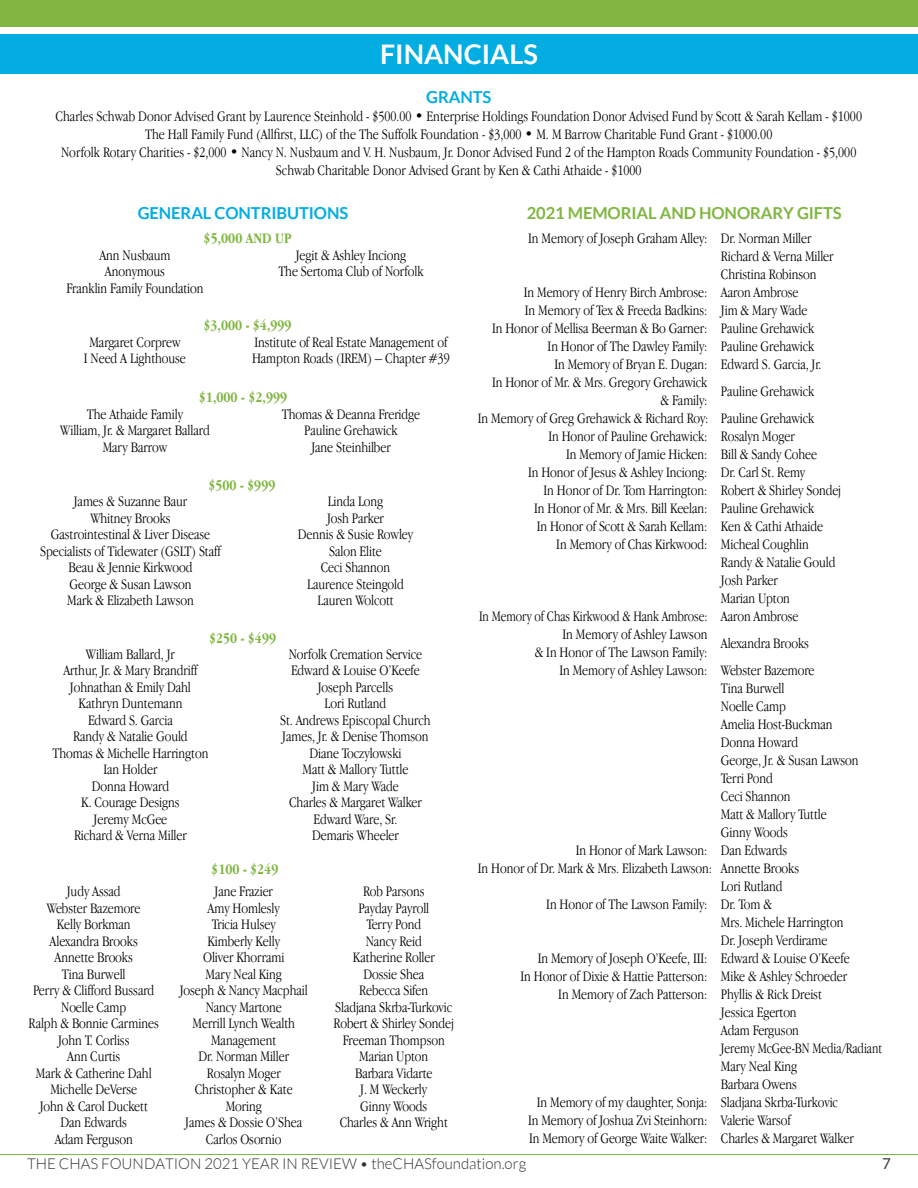
<style>
.page{position:relative;width:918px;height:1188px;background:#fff}
.page>*{position:absolute;margin:0;border:0;box-sizing:border-box;transform-origin:0 0}
.t1{font:700 27px "Lato";color:#fff}
.t2{font:700 16.5px "Lato";letter-spacing:-.005em;color:#80b641}
.t3{font:700 16.5px "Lato";letter-spacing:-.005em;color:#03ade1}
.t4{font:300 condensed 15px/16.5px "Garamond IT Cby BT";letter-spacing:-.005em;color:#000;text-align:center}
.t5{font:300 condensed 15px "Garamond IT Cby BT";letter-spacing:-.005em;color:#000;scale:.95 1}
.t6{font:700 condensed 15px "Garamond IT Cby BT";color:#80b641}
.t7{font:300 15px "Lato";color:#343433}
.t8{font:15px "Lato";color:#343433}
</style>
<div class="page">
<hr style="left:0;top:1154px;width:918px;height:1px;background:#80b641">
<div style="left:0;top:0;width:918px;height:27px;background:#80b641"></div>
<div style="left:0;top:34px;width:27px;height:40px;background:#03ade1"></div>
<div style="left:27px;top:34px;width:891px;height:40px;background:#03ade1"></div>
<h1 class="t1" style="left:380px;top:39px;width:159px">FINANCIALS</h1>
<p class="t3" style="left:426px;top:87px;width:67px">GRANTS</p>
<p class="t4" style="left:55px;top:107px;width:808px;line-height:18px">Charles Schwab Donor Advised Grant by Laurence Steinhold - $500.00 • Enterprise Holdings Foundation Donor Advised Fund by Scott &amp; Sarah Kellam - $1000<br>The Hall Family Fund (Allfirst, LLC) of the The Suffolk Foundation - $3,000 • M. M Barrow Charitable Fund Grant - $1000.00<br>Norfolk Rotary Charities - $2,000 • Nancy N. Nusbaum and V. H. Nusbaum, Jr. Donor Advised Fund 2 of the Hampton Roads Community Foundation - $5,000<br>Schwab Charitable Donor Advised Grant by Ken &amp; Cathi Athaide - $1000</p>
<p class="t3" style="left:138px;top:204px;width:212px">GENERAL CONTRIBUTIONS</p>
<p class="t6" style="left:204px;top:230px;width:89px">$5,000 AND UP</p>
<p class="t4" style="left:66px;top:247px;width:139px">Ann Nusbaum<br>Anonymous<br>Franklin Family Foundation</p>
<p class="t4" style="left:278px;top:247px;width:147px">Jegit &amp; Ashley Inciong<br>The Sertoma Club of Norfolk</p>
<p class="t6" style="left:203px;top:317px;width:90px">$3,000 - $4,999</p>
<p class="t4" style="left:84px;top:334px;width:104px">Margaret Corprew<br>I Need A Lighthouse</p>
<p class="t4" style="left:252px;top:334px;width:199px;text-align:left">Institute of Real Estate Management of<br>Hampton Roads (IREM) – Chapter #39</p>
<p class="t6" style="left:199px;top:389px;width:90px">$1,000 - $2,999</p>
<p class="t4" style="left:60px;top:406px;width:151px">The Athaide Family<br>William, Jr. &amp; Margaret Ballard<br>Mary Barrow</p>
<p class="t4" style="left:282px;top:406px;width:140px">Thomas &amp; Deanna Freridge<br>Pauline Grehawick<br>Jane Steinhilber</p>
<p class="t6" style="left:208px;top:477px;width:69px">$500 - $999</p>
<p class="t4" style="left:40px;top:493px;width:182px">James &amp; Suzanne Baur<br>Whitney Brooks<br>Gastrointestinal &amp; Liver Disease<br>Specialists of Tidewater (GSLT) Staff<br>Beau &amp; Jennie Kirkwood<br>George &amp; Susan Lawson<br>Mark &amp; Elizabeth Lawson</p>
<p class="t4" style="left:298px;top:493px;width:117px">Linda Long<br>Josh Parker<br>Dennis &amp; Susie Rowley<br>Salon Elite<br>Ceci Shannon<br>Laurence Steingold<br>Lauren Wolcott</p>
<p class="t6" style="left:209px;top:630px;width:69px">$250 - $499</p>
<p class="t4" style="left:52px;top:646px;width:157px">William Ballard, Jr<br>Arthur, Jr. &amp; Mary Brandriff<br>Johnathan &amp; Emily Dahl<br>Kathryn Duntemann<br>Edward S. Garcia<br>Randy &amp; Natalie Gould<br>Thomas &amp; Michelle Harrington<br>Ian Holder<br>Donna Howard<br>K. Courage Designs<br>Jeremy McGee<br>Richard &amp; Verna Miller</p>
<p class="t4" style="left:280px;top:646px;width:152px">Norfolk Cremation Service<br>Edward &amp; Louise O’Keefe<br>Joseph Parcells<br>Lori Rutland<br>St. Andrews Episcopal Church<br>James, Jr. &amp; Denise Thomson<br>Diane Toczylowski<br>Matt &amp; Mallory Tuttle<br>Jim &amp; Mary Wade<br>Charles &amp; Margaret Walker<br>Edward Ware, Sr.<br>Demaris Wheeler</p>
<p class="t6" style="left:211px;top:861px;width:69px">$100 - $249</p>
<p class="t4" style="left:29px;top:883px;width:132px">Judy Assad<br>Webster Bazemore<br>Kelly Borkman<br>Alexandra Brooks<br>Annette Brooks<br>Tina Burwell<br>Perry &amp; Clifford Bussard<br>Noelle Camp<br>Ralph &amp; Bonnie Carmines<br>John T. Corliss<br>Ann Curtis<br>Mark &amp; Catherine Dahl<br>Michelle DeVerse<br>John &amp; Carol Duckett<br>Dan Edwards<br>Adam Ferguson</p>
<p class="t4" style="left:180px;top:883px;width:130px">Jane Frazier<br>Amy Homlesly<br>Tricia Hulsey<br>Kimberly Kelly<br>Oliver Khorrami<br>Mary Neal King<br>Joseph &amp; Nancy Macphail<br>Nancy Martone<br>Merrill Lynch Wealth<br>Management<br>Dr. Norman Miller<br>Rosalyn Moger<br>Christopher &amp; Kate<br>Moring<br>James &amp; Dossie O’Shea<br>Carlos Osornio</p>
<p class="t4" style="left:334px;top:883px;width:122px">Rob Parsons<br>Payday Payroll<br>Terry Pond<br>Nancy Reid<br>Katherine Roller<br>Dossie Shea<br>Rebecca Sifen<br>Sladjana Skrba-Turkovic<br>Robert &amp; Shirley Sondej<br>Freeman Thompson<br>Marian Upton<br>Barbara Vidarte<br>J. M Weckerly<br>Ginny Woods<br>Charles &amp; Ann Wright</p>
<p class="t2" style="left:527px;top:204px;width:316px">2021 MEMORIAL AND HONORARY GIFTS</p>
<p class="t4" style="left:528px;top:230px;width:285px">In Memory of Joseph Graham Alley: Dr. Norman Miller</p>
<p class="t4" style="left:721px;top:248px;width:114px">Richard &amp; Verna Miller</p>
<p class="t4" style="left:721px;top:266px;width:97px">Christina Robinson</p>
<p class="t4" style="left:524px;top:284px;width:276px">In Memory of Henry Birch Ambrose: Aaron Ambrose</p>
<p class="t4" style="left:525px;top:302px;width:284px">In Memory of Tex &amp; Freeda Badkins: Jim &amp; Mary Wade</p>
<p class="t4" style="left:492px;top:320px;width:324px">In Honor of Mellisa Beerman &amp; Bo Garner: Pauline Grehawick</p>
<p class="t4" style="left:548px;top:338px;width:268px">In Honor of The Dawley Family: Pauline Grehawick</p>
<p class="t4" style="left:554px;top:356px;width:269px">In Memory of Bryan E. Dugan: Edward S. Garcia, Jr.</p>
<p class="t4" style="left:492px;top:374px;width:217px">In Honor of Mr. &amp; Mrs. Gregory Grehawick</p>
<p class="t4" style="left:660px;top:392px;width:49px">&amp; Family:</p>
<p class="t4" style="left:478px;top:378px;width:338px;line-height:27px;text-align:right">Pauline Grehawick<br>In Memory of Greg Grehawick &amp; Richard Roy: Pauline Grehawick</p>
<p class="t4" style="left:548px;top:428px;width:248px">In Honor of Pauline Grehawick: Rosalyn Moger</p>
<p class="t4" style="left:566px;top:446px;width:253px">In Memory of Jamie Hicken: Bill &amp; Sandy Cohee</p>
<p class="t4" style="left:528px;top:464px;width:279px">In Honor of Jesus &amp; Ashley Inciong: Dr. Carl St. Remy</p>
<p class="t4" style="left:544px;top:482px;width:299px">In Honor of Dr. Tom Harrington: Robert &amp; Shirley Sondej</p>
<p class="t4" style="left:534px;top:500px;width:282px">In Honor of Mr. &amp; Mrs. Bill Keelan: Pauline Grehawick</p>
<p class="t4" style="left:537px;top:518px;width:288px">In Honor of Scott &amp; Sarah Kellam: Ken &amp; Cathi Athaide</p>
<p class="t4" style="left:556px;top:536px;width:254px">In Memory of Chas Kirkwood: Micheal Coughlin</p>
<p class="t4" style="left:721px;top:554px;width:116px">Randy &amp; Natalie Gould</p>
<p class="t4" style="left:721px;top:572px;width:58px">Josh Parker</p>
<p class="t4" style="left:721px;top:590px;width:71px">Marian Upton</p>
<p class="t5" style="left:479px;top:608px;width:338px">In Memory of Chas Kirkwood &amp; Hank Ambrose: Aaron Ambrose</p>
<p class="t4" style="left:563px;top:626px;width:146px">In Memory of Ashley Lawson</p>
<p class="t4" style="left:535px;top:644px;width:174px">&amp; In Honor of The Lawson Family:</p>
<p class="t4" style="left:559px;top:630px;width:257px;line-height:27px;text-align:left;text-indent:161px">Alexandra Brooks<br>In Memory of Ashley Lawson: Webster Bazemore</p>
<p class="t4" style="left:721px;top:680px;width:65px">Tina Burwell</p>
<p class="t4" style="left:721px;top:698px;width:67px">Noelle Camp</p>
<p class="t4" style="left:721px;top:716px;width:113px">Amelia Host-Buckman</p>
<p class="t4" style="left:721px;top:734px;width:79px">Donna Howard</p>
<p class="t4" style="left:721px;top:752px;width:139px">George, Jr. &amp; Susan Lawson</p>
<p class="t4" style="left:721px;top:770px;width:53px">Terri Pond</p>
<p class="t4" style="left:721px;top:788px;width:71px">Ceci Shannon</p>
<p class="t4" style="left:721px;top:806px;width:107px">Matt &amp; Mallory Tuttle</p>
<p class="t4" style="left:721px;top:824px;width:69px">Ginny Woods</p>
<p class="t4" style="left:576px;top:842px;width:213px">In Honor of Mark Lawson: Dan Edwards</p>
<p class="t4" style="left:478px;top:860px;width:323px">In Honor of Dr. Mark &amp; Mrs. Elizabeth Lawson: Annette Brooks</p>
<p class="t4" style="left:721px;top:878px;width:63px">Lori Rutland</p>
<p class="t4" style="left:546px;top:896px;width:227px">In Honor of The Lawson Family: Dr. Tom &amp;</p>
<p class="t4" style="left:721px;top:914px;width:124px">Mrs. Michele Harrington</p>
<p class="t4" style="left:721px;top:932px;width:108px">Dr. Joseph Verdirame</p>
<p class="t4" style="left:538px;top:950px;width:314px">In Memory of Joseph O’Keefe, III: Edward &amp; Louise O’Keefe</p>
<p class="t4" style="left:520px;top:968px;width:328px">In Honor of Dixie &amp; Hattie Patterson: Mike &amp; Ashley Schroeder</p>
<p class="t4" style="left:558px;top:986px;width:265px">In Memory of Zach Patterson: Phyllis &amp; Rick Dreist</p>
<p class="t4" style="left:721px;top:1004px;width:77px">Jessica Egerton</p>
<p class="t4" style="left:721px;top:1022px;width:80px">Adam Ferguson</p>
<p class="t5" style="left:721px;top:1040px;width:171px">Jeremy McGee-BN Media/Radiant</p>
<p class="t4" style="left:721px;top:1058px;width:78px">Mary Neal King</p>
<p class="t4" style="left:721px;top:1076px;width:78px">Barbara Owens</p>
<p class="t4" style="left:537px;top:1094px;width:303px">In Memory of my daughter, Sonja: Sladjana Skrba-Turkovic</p>
<p class="t4" style="left:528px;top:1112px;width:264px">In Memory of Joshua Zvi Steinhorn: Valerie Warsof</p>
<p class="t4" style="left:529px;top:1130px;width:326px">In Memory of George Waite Walker: Charles &amp; Margaret Walker</p>
<p class="t7" style="left:27px;top:1156px;width:501px">THE CHAS FOUNDATION 2021 YEAR IN REVIEW • theCHASfoundation.org</p>
<p class="t8" style="left:882px;top:1156px;width:10px">7</p>
</div>
